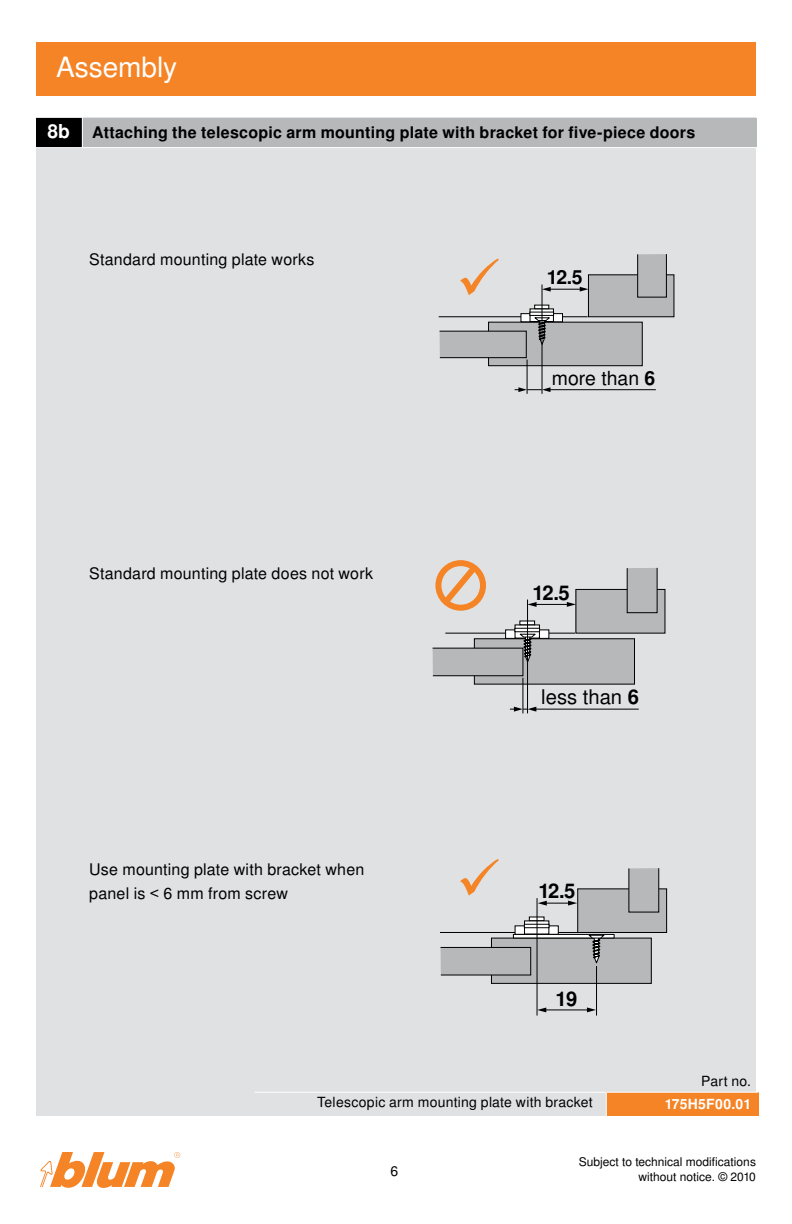
<style>
.page{position:relative;width:792px;height:1224px;background:#fff}
.page>*{position:absolute;margin:0;border:0;box-sizing:border-box;transform-origin:0 0}
.t1{font:28px "Nimbus Sans OT";color:#fff}
.t2{font:700 20.2px "Nimbus Sans OT";color:#000}
.t3{font:20.2px "Nimbus Sans OT";color:#000}
.t4{font:19.4px "Nimbus Sans OT";color:#000}
.t5{font:700 19.4px "Nimbus Sans OT";color:#000}
.t6{font:16px/24px "Nimbus Sans OT";letter-spacing:.015em;color:#000}
.t7{font:700 16px "Nimbus Sans OT";letter-spacing:.015em;color:#000}
.t8{font:14px "Nimbus Sans OT";letter-spacing:.02em;color:#000}
.t9{font:700 14px "Nimbus Sans OT";letter-spacing:.015em;color:#fff}
.t10{font:12px/14.4px "Nimbus Sans OT";color:#000;text-align:right}
.s1{font-size:19.2px;color:#fff}
.s2{color:#f58426}
.s3{font-weight:700}
</style>
<div class="page">
<svg style="left:40px;top:1152px;width:140px;height:36px"></svg>
<div style="left:36px;top:118px;width:720px;height:998px;background:#e0e1e2"></div>
<div style="left:36px;top:118px;width:47px;height:30px;background:#000"></div>
<div style="left:82px;top:118px;width:674px;height:30px;background:#b6b8ba"></div>
<hr style="left:82px;top:115px;width:1px;height:33px;background:#fff">
<hr style="left:31px;top:147px;width:727px;height:1px;background:#fff">
<hr style="left:445px;top:633px;width:130px;height:1px;background:#000">
<div style="left:576px;top:589px;width:89px;height:44px;background:#b6b8ba"></div>
<div style="left:474px;top:639px;width:160px;height:45px;background:#b6b8ba"></div>
<div style="left:474px;top:638px;width:161px;height:47px;border:1px solid #000"></div>
<hr style="left:535px;top:604px;width:33px;height:1px;background:#000">
<svg style="left:528px;top:602px;width:9px;height:5px"></svg>
<svg style="left:567px;top:602px;width:9px;height:5px"></svg>
<hr style="left:534px;top:709px;width:105px;height:1px;background:#000">
<div style="left:627px;top:567px;width:31px;height:46px;background:#b6b8ba;border:1px solid #000"></div>
<div style="left:505px;top:629px;width:44px;height:10px;background:#fff;border:1px solid #000"></div>
<div style="left:515px;top:625px;width:25px;height:13px;background:#bfbfbf;border:1px solid #000"></div>
<svg style="left:514px;top:628px;width:26px;height:4px"></svg>
<svg style="left:519px;top:621px;width:16px;height:4px"></svg>
<svg style="left:433px;top:633px;width:105px;height:81px"></svg>
<hr style="left:527px;top:600px;width:1px;height:113px;background:#000">
<div style="left:435px;top:560px;width:51px;height:51px;border:6px solid #f58426;border-radius:50%"></div>
<svg style="left:436px;top:560px;width:46px;height:51px"></svg>
<hr style="left:440px;top:932px;width:144px;height:1px;background:#000">
<div style="left:578px;top:889px;width:89px;height:43px;background:#b6b8ba"></div>
<div style="left:577px;top:888px;width:90px;height:45px;border:1px solid #000"></div>
<div style="left:491px;top:938px;width:160px;height:45px;background:#b6b8ba"></div>
<div style="left:491px;top:938px;width:161px;height:46px;border:1px solid #000"></div>
<div style="left:440px;top:947px;width:91px;height:28px;background:#b6b8ba;border:1px solid #000"></div>
<svg style="left:529px;top:917px;width:15px;height:4px"></svg>
<svg style="left:515px;top:925px;width:44px;height:10px"></svg>
<svg style="left:524px;top:921px;width:25px;height:13px"></svg>
<svg style="left:524px;top:924px;width:25px;height:4px"></svg>
<svg style="left:513px;top:934px;width:102px;height:4px"></svg>
<hr style="left:545px;top:1010px;width:44px;height:1px;background:#000">
<svg style="left:538px;top:1008px;width:8px;height:4px"></svg>
<svg style="left:587px;top:1007px;width:9px;height:5px"></svg>
<hr style="left:596px;top:966px;width:1px;height:50px;background:#000">
<svg style="left:538px;top:901px;width:39px;height:5px"></svg>
<hr style="left:537px;top:898px;width:1px;height:118px;background:#000">
<div style="left:628px;top:868px;width:31px;height:44px;background:#b6b8ba;border:1px solid #000"></div>
<svg style="left:587px;top:934px;width:19px;height:30px"></svg>
<hr style="left:439px;top:316px;width:149px;height:1px;background:#000">
<div style="left:588px;top:274px;width:86px;height:43px;background:#b6b8ba;border:1px solid #000"></div>
<div style="left:489px;top:322px;width:153px;height:44px;background:#b6b8ba"></div>
<div style="left:488px;top:322px;width:155px;height:44px;border:1px solid #000"></div>
<hr style="left:549px;top:289px;width:32px;height:1px;background:#000">
<svg style="left:543px;top:287px;width:8px;height:5px"></svg>
<svg style="left:580px;top:287px;width:8px;height:5px"></svg>
<hr style="left:548px;top:389px;width:108px;height:1px;background:#000">
<div style="left:637px;top:254px;width:30px;height:44px;background:#b6b8ba;border:1px solid #000"></div>
<div style="left:521px;top:313px;width:42px;height:9px;background:#fff;border:1px solid #000"></div>
<svg style="left:530px;top:308px;width:24px;height:14px"></svg>
<svg style="left:529px;top:312px;width:25px;height:4px"></svg>
<svg style="left:534px;top:305px;width:15px;height:4px"></svg>
<svg style="left:439px;top:317px;width:113px;height:77px"></svg>
<hr style="left:542px;top:285px;width:1px;height:109px;background:#000">
<div style="left:36px;top:42px;width:720px;height:54px;background:#f58426"></div>
<div style="left:606px;top:1092px;width:152px;height:24px;background:#f58426"></div>
<hr style="left:254px;top:1092px;width:352px;height:1px;background:#fff">
<hr style="left:606px;top:1092px;width:152px;height:1px;background:#fff">
<svg style="left:606px;top:1093px;width:1px;height:23px"></svg>
<h1 class="t1" style="left:56px;top:50px;width:123px">Assembly</h1>
<p class="t7" style="left:47px;top:123px;width:649px"><span class="s1">8b</span> Attaching the telescopic arm mounting plate with bracket for five-piece doors</p>
<p class="t6" style="left:89px;top:248px;width:227px">Standard mounting plate works</p>
<p class="t6" style="left:89px;top:561px;width:285px">Standard mounting plate does not work</p>
<p class="t6" style="left:89px;top:858px;width:277px">Use mounting plate with bracket when panel is &lt; 6 mm from screw</p>
<p class="t5" style="left:456px;top:266px;width:128px"><span class="s2">✓</span> 12.5</p>
<p class="t4" style="left:552px;top:366px;width:105px">more than <span class="s3">6</span></p>
<p class="t2" style="left:533px;top:580px;width:39px">12.5</p>
<p class="t3" style="left:541px;top:685px;width:99px">less than <span class="s3">6</span></p>
<p class="t2" style="left:456px;top:879px;width:121px"><span class="s2">✓</span> 12.5</p>
<p class="t2" style="left:556px;top:986px;width:23px">19</p>
<p class="t8" style="left:701px;top:1073px;width:52px">Part no.</p>
<p class="t8" style="left:317px;top:1094px;width:277px">Telescopic arm mounting plate with bracket</p>
<p class="t9" style="left:665px;top:1096px;width:88px">175H5F00.01</p>
<p class="t8" style="left:391px;top:1163px;width:9px">6</p>
<p class="t10" style="left:579px;top:1155px;width:179px">Subject to technical modifications without notice. © 2010</p>
</div>
